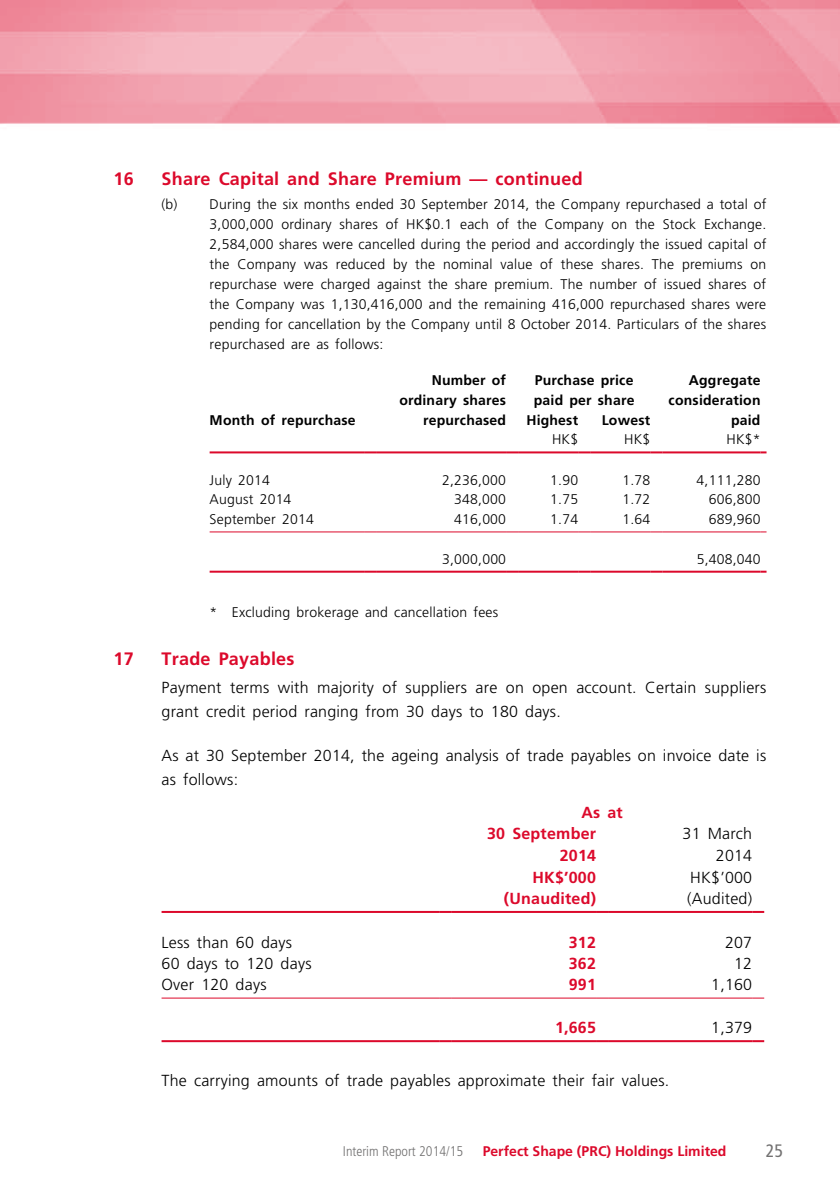
<style>
.page{position:relative;width:840px;height:1191px;background:#fff}
.page>*{position:absolute;margin:0;border:0;box-sizing:border-box;transform-origin:0 0}
.t1{font:700 18px "Frutiger LT Std";letter-spacing:.015em;color:#dc092b}
.t2{font:condensed 18px "Frutiger LT Std";color:#727171}
.t3{font:300 16px/24px "Frutiger LT Std";letter-spacing:.015em;color:#000}
.t4{font:700 16px "Frutiger LT Std";letter-spacing:.015em;color:#dc092b}
.t5{font:300 14px/20px "Frutiger LT Std";letter-spacing:.015em;color:#000;text-align:justify}
.t6{font:700 14px/20px "Frutiger LT Std";letter-spacing:.015em;color:#000;text-align:right}
.t7{font:700 14px "Frutiger LT Std";color:#dc092b}
.t8{font:300 condensed 14px "Frutiger LT Std";color:#727171}
</style>
<div class="page">
<img style="left:0;top:0;width:839px;height:1043px">
<hr style="left:209px;top:451px;width:155px;height:2px;background:#dc092b">
<svg style="left:364px;top:451px;width:12px;height:2px"></svg>
<hr style="left:376px;top:451px;width:130px;height:2px;background:#dc092b">
<svg style="left:506px;top:451px;width:12px;height:2px"></svg>
<hr style="left:518px;top:451px;width:60px;height:2px;background:#dc092b">
<svg style="left:578px;top:451px;width:12px;height:2px"></svg>
<hr style="left:590px;top:451px;width:60px;height:2px;background:#dc092b">
<svg style="left:650px;top:451px;width:12px;height:2px"></svg>
<hr style="left:662px;top:451px;width:98px;height:2px;background:#dc092b">
<svg style="left:760px;top:451px;width:6px;height:2px"></svg>
<hr style="left:209px;top:570px;width:155px;height:2px;background:#dc092b">
<svg style="left:364px;top:570px;width:12px;height:2px"></svg>
<hr style="left:376px;top:570px;width:130px;height:2px;background:#dc092b">
<svg style="left:506px;top:570px;width:12px;height:2px"></svg>
<hr style="left:518px;top:570px;width:60px;height:2px;background:#dc092b">
<svg style="left:578px;top:570px;width:12px;height:2px"></svg>
<hr style="left:590px;top:570px;width:60px;height:2px;background:#dc092b">
<svg style="left:650px;top:570px;width:12px;height:2px"></svg>
<hr style="left:662px;top:570px;width:98px;height:2px;background:#dc092b">
<svg style="left:760px;top:570px;width:6px;height:2px"></svg>
<hr style="left:209px;top:531px;width:155px;height:1px;background:#dc092b">
<svg style="left:364px;top:531px;width:12px;height:1px"></svg>
<hr style="left:376px;top:531px;width:130px;height:1px;background:#dc092b">
<svg style="left:506px;top:531px;width:12px;height:1px"></svg>
<hr style="left:518px;top:531px;width:60px;height:1px;background:#dc092b">
<svg style="left:578px;top:531px;width:12px;height:1px"></svg>
<hr style="left:590px;top:531px;width:60px;height:1px;background:#dc092b">
<svg style="left:650px;top:531px;width:12px;height:1px"></svg>
<hr style="left:662px;top:531px;width:98px;height:1px;background:#dc092b">
<hr style="left:161px;top:911px;width:278px;height:2px;background:#dc092b">
<svg style="left:439px;top:911px;width:12px;height:2px"></svg>
<hr style="left:451px;top:911px;width:144px;height:2px;background:#dc092b">
<svg style="left:595px;top:911px;width:12px;height:2px"></svg>
<hr style="left:607px;top:911px;width:144px;height:2px;background:#dc092b">
<svg style="left:751px;top:911px;width:12px;height:2px"></svg>
<hr style="left:161px;top:1040px;width:278px;height:2px;background:#dc092b">
<svg style="left:439px;top:1040px;width:12px;height:2px"></svg>
<hr style="left:451px;top:1040px;width:144px;height:2px;background:#dc092b">
<svg style="left:595px;top:1040px;width:12px;height:2px"></svg>
<hr style="left:607px;top:1040px;width:144px;height:2px;background:#dc092b">
<svg style="left:751px;top:1040px;width:12px;height:2px"></svg>
<hr style="left:161px;top:997px;width:278px;height:1px;background:#dc092b">
<svg style="left:439px;top:997px;width:12px;height:1px"></svg>
<hr style="left:451px;top:997px;width:144px;height:1px;background:#dc092b">
<svg style="left:595px;top:997px;width:12px;height:1px"></svg>
<hr style="left:607px;top:997px;width:144px;height:1px;background:#dc092b">
<svg style="left:751px;top:997px;width:12px;height:1px"></svg>
<p class="t1" style="left:113px;top:168px;width:22px">16</p>
<p class="t1" style="left:161px;top:168px;width:422px">Share Capital and Share Premium — continued</p>
<p class="t5" style="left:209px;top:194px;width:558px;text-indent:-48px">(b) During the six months ended 30 September 2014, the Company repurchased a total of 3,000,000 ordinary shares of HK$0.1 each of the Company on the Stock Exchange.<br>2,584,000 shares were cancelled during the period and accordingly the issued capital of the Company was reduced by the nominal value of these shares. The premiums on repurchase were charged against the share premium. The number of issued shares of the Company was 1,130,416,000 and the remaining 416,000 repurchased shares were pending for cancellation by the Company until 8 October 2014. Particulars of the shares repurchased are as follows:</p>
<p class="t6" style="left:209px;top:410px;width:147px">Month of repurchase</p>
<p class="t6" style="left:399px;top:370px;width:108px">Number of ordinary shares repurchased</p>
<p class="t6" style="left:533px;top:370px;width:102px;text-align:left">Purchase price paid per share</p>
<p class="t6" style="left:668px;top:370px;width:93px">Aggregate consideration</p>
<p class="t6" style="left:526px;top:410px;width:53px">Highest</p>
<p class="t6" style="left:601px;top:410px;width:50px">Lowest</p>
<p class="t6" style="left:730px;top:410px;width:31px">paid</p>
<p class="t5" style="left:551px;top:430px;width:28px">HK$</p>
<p class="t5" style="left:623px;top:430px;width:28px">HK$</p>
<p class="t5" style="left:726px;top:430px;width:36px">HK$*</p>
<p class="t5" style="left:209px;top:470px;width:62px">July 2014</p>
<p class="t5" style="left:442px;top:470px;width:65px">2,236,000</p>
<p class="t5" style="left:550px;top:470px;width:29px">1.90</p>
<p class="t5" style="left:622px;top:470px;width:29px">1.78</p>
<p class="t5" style="left:696px;top:470px;width:65px">4,111,280</p>
<p class="t5" style="left:209px;top:490px;width:83px">August 2014</p>
<p class="t5" style="left:454px;top:490px;width:53px">348,000</p>
<p class="t5" style="left:550px;top:490px;width:29px">1.75</p>
<p class="t5" style="left:622px;top:490px;width:29px">1.72</p>
<p class="t5" style="left:708px;top:490px;width:53px">606,800</p>
<p class="t5" style="left:209px;top:509px;width:106px">September 2014</p>
<p class="t5" style="left:454px;top:509px;width:53px">416,000</p>
<p class="t5" style="left:550px;top:509px;width:29px">1.74</p>
<p class="t5" style="left:622px;top:509px;width:29px">1.64</p>
<p class="t5" style="left:708px;top:509px;width:53px">689,960</p>
<p class="t5" style="left:442px;top:549px;width:65px">3,000,000</p>
<p class="t5" style="left:696px;top:549px;width:65px">5,408,040</p>
<p class="t5" style="left:209px;top:602px;width:290px">* Excluding brokerage and cancellation fees</p>
<p class="t1" style="left:113px;top:648px;width:22px">17</p>
<p class="t1" style="left:161px;top:648px;width:134px">Trade Payables</p>
<p class="t3" style="left:161px;top:675px;width:606px">Payment terms with majority of suppliers are on open account. Certain suppliers grant credit period ranging from 30 days to 180 days.</p>
<p class="t3" style="left:161px;top:743px;width:606px">As at 30 September 2014, the ageing analysis of trade payables on invoice date is as follows:</p>
<p class="t4" style="left:581px;top:803px;width:43px">As at</p>
<p class="t4" style="left:487px;top:824px;width:110px">30 September</p>
<p class="t4" style="left:559px;top:846px;width:38px">2014</p>
<p class="t3" style="left:682px;top:823px;width:71px;line-height:22px;text-align:right">31 March<br>2014</p>
<p class="t4" style="left:532px;top:867px;width:65px">HK$’000</p>
<p class="t3" style="left:690px;top:865px;width:63px">HK$’000</p>
<p class="t4" style="left:503px;top:889px;width:94px">(Unaudited)</p>
<p class="t3" style="left:686px;top:886px;width:66px">(Audited)</p>
<p class="t3" style="left:161px;top:930px;width:132px">Less than 60 days</p>
<p class="t4" style="left:568px;top:932px;width:29px">312</p>
<p class="t3" style="left:724px;top:930px;width:29px">207</p>
<p class="t3" style="left:161px;top:951px;width:151px">60 days to 120 days</p>
<p class="t4" style="left:568px;top:953px;width:29px">362</p>
<p class="t3" style="left:733px;top:951px;width:20px">12</p>
<p class="t3" style="left:161px;top:972px;width:106px">Over 120 days</p>
<p class="t4" style="left:568px;top:975px;width:29px">991</p>
<p class="t3" style="left:710px;top:972px;width:42px">1,160</p>
<p class="t4" style="left:554px;top:1018px;width:42px">1,665</p>
<p class="t3" style="left:710px;top:1015px;width:42px">1,379</p>
<p class="t3" style="left:161px;top:1069px;width:509px">The carrying amounts of trade payables approximate their fair values.</p>
<p class="t8" style="left:343px;top:1143px;width:122px">Interim Report 2014/15</p>
<p class="t7" style="left:482px;top:1143px;width:245px">Perfect Shape (PRC) Holdings Limited</p>
<p class="t2" style="left:765px;top:1140px;width:19px">25</p>
</div>
